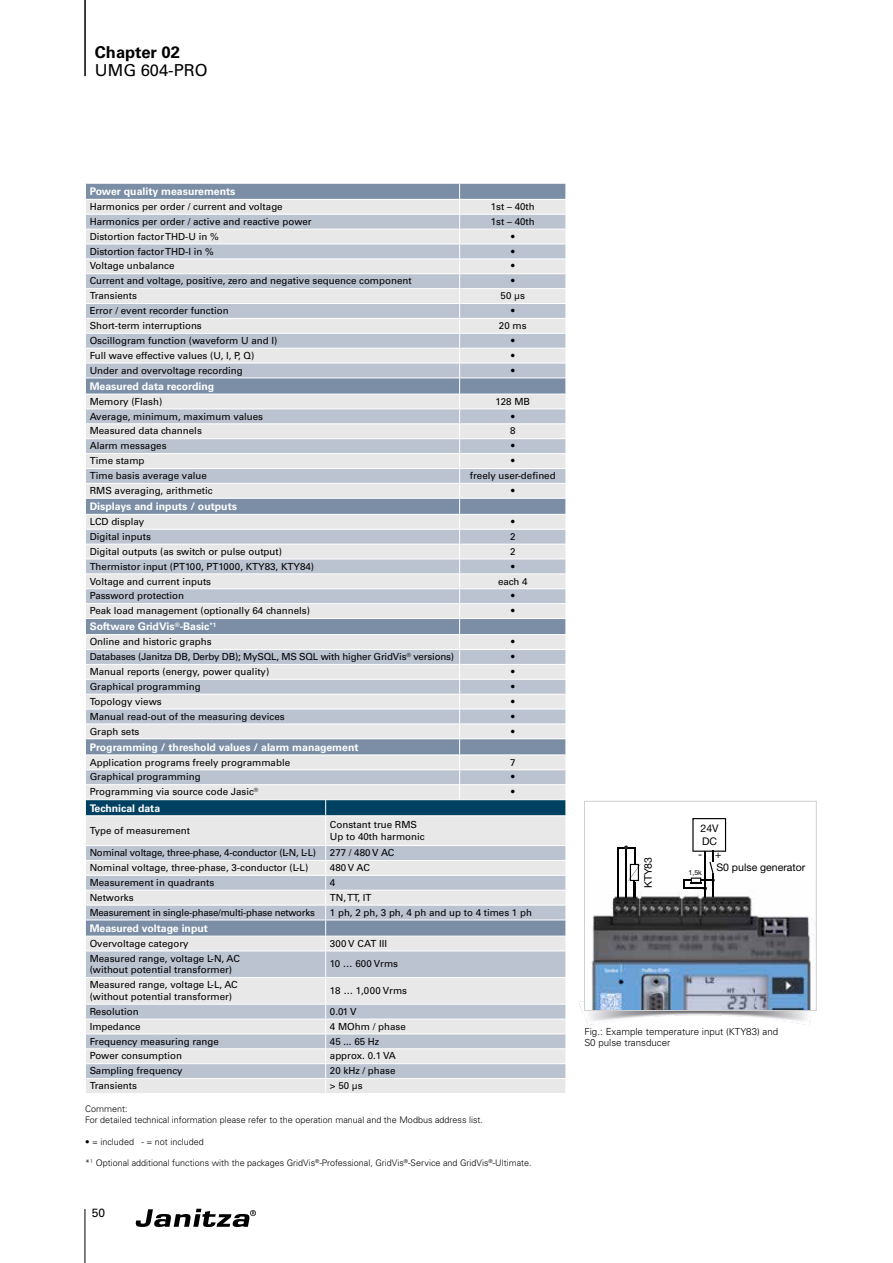
<style>
.page{position:relative;width:893px;height:1263px;background:#fff}
.page>*{position:absolute;margin:0;border:0;box-sizing:border-box;transform-origin:0 0}
.t1{font:16.5px "Univers LT Std";color:#000}
.t2{font:700 16.5px "Univers LT Std";color:#000}
.t3{font:12px "Univers LT Std";color:#000}
.t4{font:700 10.5px "Univers LT Std";color:#fff}
.t5{font:10.5px/12.6px "Helvetica Neue LT";color:#000}
.t6{font:9.75px/11.7px "Univers LT Std";color:#000}
.t7{font:9.75px "Univers LT Std";letter-spacing:-.02em;color:#000}
.t8{font:300 9.75px/11.7px "Univers LT Std";color:#000}
.t9{font:300 9px/10.8px "Univers LT Std";color:#000}
.t10{font:7.05px "Helvetica Neue LT";color:#000}
</style>
<div class="page">
<svg style="left:136px;top:1209px;width:120px;height:18px"></svg>
<hr style="left:85px;top:1209px;width:1px;height:54px;background:#000">
<hr style="left:84px;top:0;width:2px;height:76px;background:#000">
<svg style="left:85px;top:184px;width:481px;height:909px;background:#cad0d8"></svg>
<img style="left:589px;top:882px;width:226px;height:127px">
<svg style="left:683px;top:818px;width:43px;height:79px"></svg>
<svg style="left:618px;top:845px;width:34px;height:52px"></svg>
<div style="left:584px;top:801px;width:233px;height:210px;border:1px solid #d0d0d0"></div>
<h1 class="t2" style="left:95px;top:42px;width:86px">Chapter 02</h1>
<h1 class="t1" style="left:95px;top:60px;width:114px">UMG 604-PRO</h1>
<p class="t4" style="left:90px;top:185px;width:147px">Power quality measurements</p>
<p class="t6" style="left:90px;top:201px;width:195px">Harmonics per order / current and voltage</p>
<p class="t6" style="left:491px;top:201px;width:45px">1st – 40th</p>
<p class="t6" style="left:90px;top:216px;width:223px">Harmonics per order / active and reactive power</p>
<p class="t6" style="left:491px;top:216px;width:45px">1st – 40th</p>
<p class="t6" style="left:90px;top:230px;width:131px">Distortion factor THD-U in %</p>
<p class="t6" style="left:511px;top:230px;width:5px">•</p>
<p class="t6" style="left:90px;top:245px;width:126px">Distortion factor THD-I in %</p>
<p class="t6" style="left:511px;top:245px;width:5px">•</p>
<p class="t6" style="left:90px;top:260px;width:86px">Voltage unbalance</p>
<p class="t6" style="left:511px;top:260px;width:5px">•</p>
<p class="t6" style="left:90px;top:275px;width:323px">Current and voltage, positive, zero and negative sequence component</p>
<p class="t6" style="left:511px;top:275px;width:5px">•</p>
<p class="t6" style="left:90px;top:290px;width:49px">Transients</p>
<p class="t6" style="left:501px;top:290px;width:26px">50 µs</p>
<p class="t6" style="left:90px;top:305px;width:140px">Error / event recorder function</p>
<p class="t6" style="left:511px;top:305px;width:5px">•</p>
<p class="t6" style="left:90px;top:320px;width:114px">Short-term interruptions</p>
<p class="t6" style="left:499px;top:320px;width:29px">20 ms</p>
<p class="t6" style="left:90px;top:335px;width:189px">Oscillogram function (waveform U and I)</p>
<p class="t6" style="left:511px;top:335px;width:5px">•</p>
<p class="t6" style="left:90px;top:349px;width:166px">Full wave effective values (U, I, P, Q)</p>
<p class="t6" style="left:511px;top:349px;width:5px">•</p>
<p class="t6" style="left:90px;top:364px;width:155px">Under and overvoltage recording</p>
<p class="t6" style="left:511px;top:364px;width:5px">•</p>
<p class="t4" style="left:90px;top:380px;width:126px">Measured data recording</p>
<p class="t6" style="left:90px;top:395px;width:74px">Memory (Flash)</p>
<p class="t6" style="left:495px;top:395px;width:36px">128 MB</p>
<p class="t6" style="left:90px;top:410px;width:175px">Average, minimum, maximum values</p>
<p class="t6" style="left:511px;top:410px;width:5px">•</p>
<p class="t6" style="left:90px;top:425px;width:114px">Measured data channels</p>
<p class="t6" style="left:510px;top:425px;width:7px">8</p>
<p class="t6" style="left:90px;top:440px;width:78px">Alarm messages</p>
<p class="t6" style="left:511px;top:440px;width:5px">•</p>
<p class="t6" style="left:90px;top:455px;width:56px">Time stamp</p>
<p class="t6" style="left:511px;top:455px;width:5px">•</p>
<p class="t6" style="left:90px;top:470px;width:119px">Time basis average value</p>
<p class="t6" style="left:470px;top:470px;width:87px">freely user-defined</p>
<p class="t6" style="left:90px;top:485px;width:124px">RMS averaging, arithmetic</p>
<p class="t6" style="left:511px;top:485px;width:5px">•</p>
<p class="t4" style="left:90px;top:500px;width:149px">Displays and inputs / outputs</p>
<p class="t6" style="left:90px;top:516px;width:56px">LCD display</p>
<p class="t6" style="left:511px;top:516px;width:5px">•</p>
<p class="t6" style="left:90px;top:531px;width:63px">Digital inputs</p>
<p class="t6" style="left:510px;top:531px;width:7px">2</p>
<p class="t6" style="left:90px;top:545px;width:194px">Digital outputs (as switch or pulse output)</p>
<p class="t6" style="left:510px;top:545px;width:7px">2</p>
<p class="t6" style="left:90px;top:560px;width:226px">Thermistor input (PT100, PT1000, KTY83, KTY84)</p>
<p class="t6" style="left:511px;top:560px;width:5px">•</p>
<p class="t6" style="left:90px;top:575px;width:123px">Voltage and current inputs</p>
<p class="t6" style="left:498px;top:575px;width:31px">each 4</p>
<p class="t6" style="left:90px;top:590px;width:96px">Password protection</p>
<p class="t6" style="left:511px;top:590px;width:5px">•</p>
<p class="t6" style="left:90px;top:605px;width:222px">Peak load management (optionally 64 channels)</p>
<p class="t6" style="left:511px;top:605px;width:5px">•</p>
<p class="t4" style="left:90px;top:620px;width:128px">Software GridVis<sup>®</sup>-Basic<sup>*1</sup></p>
<p class="t6" style="left:90px;top:636px;width:123px">Online and historic graphs</p>
<p class="t6" style="left:511px;top:636px;width:5px">•</p>
<p class="t7" style="left:90px;top:651px;width:366px">Databases (Janitza DB, Derby DB); MySQL, MS SQL with higher GridVis<sup>®</sup> versions)</p>
<p class="t6" style="left:511px;top:651px;width:5px">•</p>
<p class="t6" style="left:90px;top:666px;width:181px">Manual reports (energy, power quality)</p>
<p class="t6" style="left:511px;top:666px;width:5px">•</p>
<p class="t6" style="left:90px;top:681px;width:113px">Graphical programming</p>
<p class="t6" style="left:511px;top:681px;width:5px">•</p>
<p class="t6" style="left:90px;top:695px;width:74px">Topology views</p>
<p class="t6" style="left:511px;top:695px;width:5px">•</p>
<p class="t6" style="left:90px;top:710px;width:197px">Manual read-out of the measuring devices</p>
<p class="t6" style="left:511px;top:710px;width:5px">•</p>
<p class="t6" style="left:90px;top:725px;width:51px">Graph sets</p>
<p class="t6" style="left:511px;top:725px;width:5px">•</p>
<p class="t4" style="left:90px;top:741px;width:270px">Programming / threshold values / alarm management</p>
<p class="t6" style="left:90px;top:756px;width:202px">Application programs freely programmable</p>
<p class="t6" style="left:510px;top:756px;width:7px">7</p>
<p class="t6" style="left:90px;top:771px;width:113px">Graphical programming</p>
<p class="t6" style="left:511px;top:771px;width:5px">•</p>
<p class="t6" style="left:90px;top:786px;width:170px">Programming via source code Jasic<sup>®</sup></p>
<p class="t6" style="left:511px;top:786px;width:5px">•</p>
<p class="t4" style="left:90px;top:802px;width:72px">Technical data</p>
<p class="t6" style="left:90px;top:825px;width:102px">Type of measurement</p>
<p class="t6" style="left:330px;top:819px;width:96px">Constant true RMS<br>Up to 40th harmonic</p>
<p class="t7" style="left:90px;top:847px;width:228px">Nominal voltage, three-phase, 4-conductor (L-N, L-L)</p>
<p class="t6" style="left:330px;top:847px;width:66px">277 / 480 V AC</p>
<p class="t6" style="left:90px;top:862px;width:220px">Nominal voltage, three-phase, 3-conductor (L-L)</p>
<p class="t6" style="left:330px;top:862px;width:42px">480 V AC</p>
<p class="t6" style="left:90px;top:877px;width:126px">Measurement in quadrants</p>
<p class="t6" style="left:330px;top:877px;width:7px">4</p>
<p class="t6" style="left:90px;top:891px;width:45px">Networks</p>
<p class="t6" style="left:330px;top:891px;width:43px">TN, TT, IT</p>
<p class="t7" style="left:90px;top:906px;width:227px">Measurement in single-phase/multi-phase networks</p>
<p class="t6" style="left:330px;top:906px;width:204px">1 ph, 2 ph, 3 ph, 4 ph and up to 4 times 1 ph</p>
<p class="t4" style="left:90px;top:922px;width:120px">Measured voltage input</p>
<p class="t6" style="left:90px;top:937px;width:101px">Overvoltage category</p>
<p class="t6" style="left:330px;top:937px;width:59px">300 V CAT III</p>
<p class="t6" style="left:90px;top:952px;width:152px">Measured range, voltage L-N, AC (without potential transformer)</p>
<p class="t6" style="left:330px;top:958px;width:70px">10 … 600 Vrms</p>
<p class="t6" style="left:90px;top:979px;width:150px">Measured range, voltage L-L, AC (without potential transformer)</p>
<p class="t6" style="left:330px;top:985px;width:79px">18 … 1,000 Vrms</p>
<p class="t6" style="left:90px;top:1005px;width:51px">Resolution</p>
<p class="t6" style="left:330px;top:1005px;width:28px">0.01 V</p>
<p class="t6" style="left:90px;top:1020px;width:52px">Impedance</p>
<p class="t6" style="left:330px;top:1020px;width:77px">4 MOhm / phase</p>
<p class="t6" style="left:90px;top:1035px;width:131px">Frequency measuring range</p>
<p class="t6" style="left:330px;top:1035px;width:51px">45 ... 65 Hz</p>
<p class="t6" style="left:90px;top:1050px;width:94px">Power consumption</p>
<p class="t6" style="left:330px;top:1050px;width:68px">approx. 0.1 VA</p>
<p class="t6" style="left:90px;top:1065px;width:94px">Sampling frequency</p>
<p class="t6" style="left:330px;top:1065px;width:67px">20 kHz / phase</p>
<p class="t6" style="left:90px;top:1080px;width:49px">Transients</p>
<p class="t6" style="left:330px;top:1080px;width:34px">&gt; 50 µs</p>
<p class="t9" style="left:85px;top:1103px;width:399px">Comment:<br>For detailed technical information please refer to the operation manual and the Modbus address list.</p>
<p class="t9" style="left:85px;top:1136px;width:120px">• = included - = not included</p>
<p class="t9" style="left:85px;top:1157px;width:448px">*<sup>1</sup> Optional additional functions with the packages GridVis<sup>®</sup>-Professional, GridVis<sup>®</sup>-Service and GridVis<sup>®</sup>-Ultimate.</p>
<p class="t3" style="left:92px;top:1205px;width:15px">50</p>
<p class="t5" style="left:642px;top:888px;width:33px;rotate:-90deg">KTY83</p>
<p class="t5" style="left:700px;top:822px;width:20px">24V<br>DC</p>
<p class="t5" style="left:698px;top:847px;width:25px">- +</p>
<p class="t10" style="left:688px;top:868px;width:15px">1,5k</p>
<p class="t5" style="left:716px;top:861px;width:91px">S0 pulse generator</p>
<p class="t8" style="left:584px;top:1025px;width:195px">Fig.: Example temperature input (KTY83) and<br>S0 pulse transducer</p>
</div>
